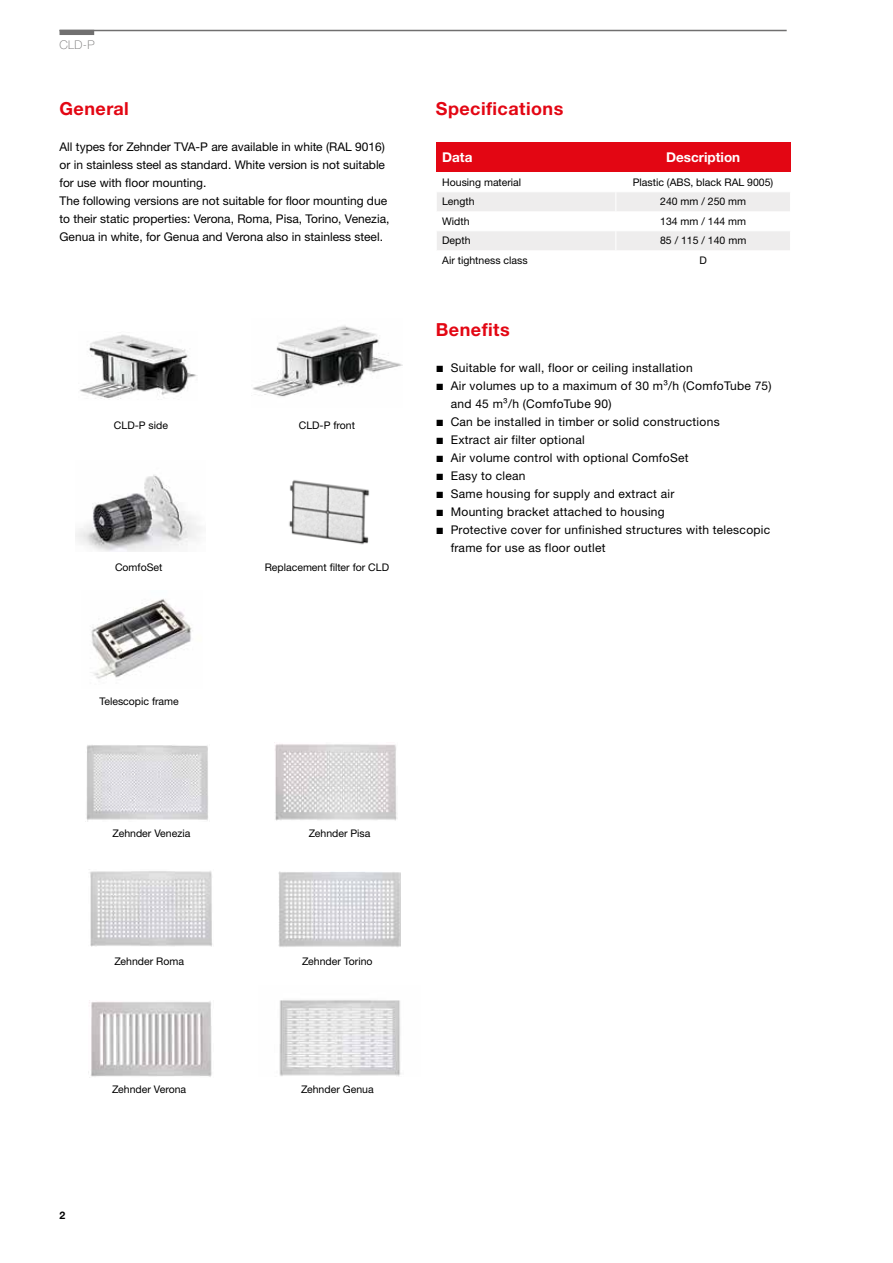
<style>
.page{position:relative;width:893px;height:1263px;background:#fff}
.page>*{position:absolute;margin:0;border:0;box-sizing:border-box;transform-origin:0 0}
.t1{font:700 18px "Helvetica Neue LTW1 G";letter-spacing:.025em;color:#e30613}
.t2{font:700 13.5px "Helvetica Neue LTW1 G";color:#fff}
.t3{font:12px/18px "Helvetica Neuefor Zehnder";letter-spacing:.025em;color:#000}
.t4{font:12px/18px "Helvetica Neuefor Zehnder";color:#000}
.t5{font:100 12px "Helvetica Neue LTW1 G";color:#706f6f}
.t6{font:10.5px "Helvetica Neuefor Zehnder";color:#000}
.t7{font:700 10.5px "Helvetica Neue LTW1 G";color:#000}
</style>
<div class="page">
<img style="left:80px;top:334px;width:117px;height:65px">
<img style="left:253px;top:325px;width:149px;height:72px">
<img style="left:76px;top:474px;width:125px;height:78px">
<img style="left:289px;top:480px;width:81px;height:65px">
<img style="left:91px;top:599px;width:102px;height:80px">
<img style="left:275px;top:744px;width:122px;height:77px">
<img style="left:279px;top:872px;width:121px;height:75px">
<img style="left:279px;top:1000px;width:122px;height:76px">
<img style="left:86px;top:745px;width:122px;height:76px">
<img style="left:90px;top:871px;width:122px;height:76px">
<img style="left:88px;top:1000px;width:124px;height:77px">
<hr style="left:60px;top:30px;width:727px;height:1px;background:#706f6f">
<div style="left:60px;top:30px;width:34px;height:5px;background:#706f6f"></div>
<div style="left:436px;top:142px;width:180px;height:30px;background:#e30613"></div>
<div style="left:616px;top:142px;width:174px;height:30px;background:#e30613"></div>
<svg style="left:437px;top:192px;width:353px;height:58px"></svg>
<hr style="left:616px;top:230px;width:175px;height:1px;background:#fff">
<p class="t5" style="left:60px;top:37px;width:36px">CLD-P</p>
<h1 class="t1" style="left:60px;top:97px;width:71px">General</h1>
<p class="t4" style="left:60px;top:138px;width:331px">All types for Zehnder TVA-P are available in white (RAL 9016) or in stainless steel as standard. White version is not suitable for use with floor mounting.<br>The following versions are not suitable for floor mounting due to their static properties: Verona, Roma, Pisa, Torino, Venezia, Genua in white, for Genua and Verona also in stainless steel.</p>
<p class="t6" style="left:114px;top:419px;width:56px">CLD-P side</p>
<p class="t6" style="left:299px;top:419px;width:58px">CLD-P front</p>
<p class="t6" style="left:115px;top:560px;width:49px">ComfoSet</p>
<p class="t6" style="left:265px;top:560px;width:126px">Replacement filter for CLD</p>
<h1 class="t1" style="left:436px;top:97px;width:129px">Specifications</h1>
<p class="t2" style="left:442px;top:149px;width:32px">Data</p>
<p class="t2" style="left:666px;top:149px;width:76px">Description</p>
<p class="t6" style="left:442px;top:176px;width:81px">Housing material</p>
<p class="t6" style="left:633px;top:176px;width:142px">Plastic (ABS, black RAL 9005)</p>
<p class="t6" style="left:442px;top:195px;width:34px">Length</p>
<p class="t6" style="left:660px;top:195px;width:88px">240 mm / 250 mm</p>
<p class="t6" style="left:442px;top:215px;width:29px">Width</p>
<p class="t6" style="left:660px;top:215px;width:88px">134 mm / 144 mm</p>
<p class="t6" style="left:442px;top:234px;width:30px">Depth</p>
<p class="t6" style="left:660px;top:234px;width:88px">85 / 115 / 140 mm</p>
<p class="t6" style="left:442px;top:254px;width:87px">Air tightness class</p>
<p class="t6" style="left:699px;top:254px;width:9px">D</p>
<h1 class="t1" style="left:436px;top:319px;width:75px">Benefits</h1>
<p class="t3" style="left:436px;top:359px;width:258px">■ Suitable for wall, floor or ceiling installation</p>
<p class="t3" style="left:451px;top:377px;width:322px;text-indent:-15px">■ Air volumes up to a maximum of 30 m³/h (ComfoTube 75) and 45 m³/h (ComfoTube 90)</p>
<p class="t3" style="left:436px;top:413px;width:285px">■ Can be installed in timber or solid constructions</p>
<p class="t3" style="left:436px;top:431px;width:151px">■ Extract air filter optional</p>
<p class="t3" style="left:436px;top:449px;width:254px">■ Air volume control with optional ComfoSet</p>
<p class="t3" style="left:436px;top:467px;width:91px">■ Easy to clean</p>
<p class="t3" style="left:436px;top:485px;width:240px">■ Same housing for supply and extract air</p>
<p class="t3" style="left:436px;top:503px;width:230px">■ Mounting bracket attached to housing</p>
<p class="t3" style="left:451px;top:521px;width:321px;text-indent:-15px">■ Protective cover for unfinished structures with telescopic frame for use as floor outlet</p>
<p class="t6" style="left:99px;top:694px;width:81px">Telescopic frame</p>
<p class="t6" style="left:113px;top:826px;width:79px">Zehnder Venezia</p>
<p class="t6" style="left:114px;top:955px;width:71px">Zehnder Roma</p>
<p class="t6" style="left:112px;top:1082px;width:76px">Zehnder Verona</p>
<p class="t7" style="left:60px;top:1209px;width:7px">2</p>
<p class="t6" style="left:309px;top:826px;width:63px">Zehnder Pisa</p>
<p class="t6" style="left:302px;top:954px;width:72px">Zehnder Torino</p>
<p class="t6" style="left:301px;top:1082px;width:74px">Zehnder Genua</p>
</div>
